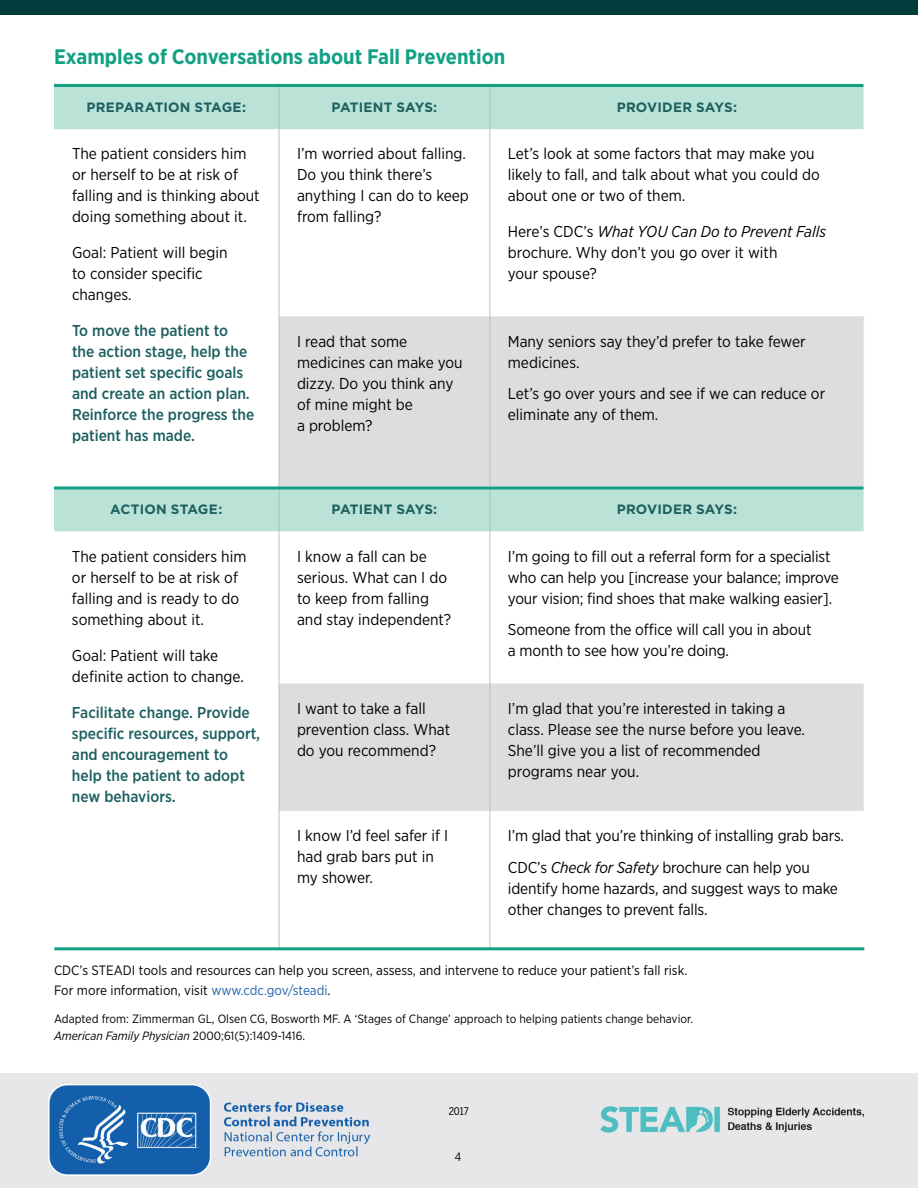
<style>
.page{position:relative;width:918px;height:1188px;background:#fff}
.page>*{position:absolute;margin:0;border:0;box-sizing:border-box;transform-origin:0 0}
.t1{font:700 21px "Gotham Narrow";color:#13a085}
.t2{font:15.75px/21px "Gotham Narrow";color:#000}
.t3{font:500 15.75px/21px "Gotham Narrow";color:#1d5f60}
.t4{font:13.5px "Gotham Narrow";color:#000}
.t5{font:700 13.5px "Gotham";letter-spacing:.005em;color:#1d5f60}
.t6{font:12px "Gotham Narrow";color:#000}
.t7{font:italic 12px "Gotham Narrow";color:#000}
.t8{font:12px "Avenir";color:#000}
.t9{font:10.5px "Helvetica";color:#000}
.t10{font:condensed 10.5px "Benton Sans";color:#000}
.s1{font-style:italic}
.s2{color:#1e64a8}
.s3{font-style:normal}
</style>
<div class="page">
<div style="left:0;top:0;width:918px;height:15px;background:#003c3c"></div>
<svg style="left:54px;top:84px;width:810px;height:447px"></svg>
<svg style="left:280px;top:316px;width:584px;height:495px;fill:#dcddde"></svg>
<hr style="left:279px;top:84px;width:1px;height:45px;background:#9ac7b9">
<hr style="left:490px;top:84px;width:1px;height:45px;background:#9ac7b9">
<hr style="left:279px;top:487px;width:1px;height:44px;background:#9ac7b9">
<hr style="left:490px;top:487px;width:1px;height:44px;background:#9ac7b9">
<hr style="left:279px;top:129px;width:1px;height:187px;background:#bcbec0">
<hr style="left:490px;top:129px;width:1px;height:187px;background:#bcbec0">
<hr style="left:279px;top:316px;width:1px;height:171px;background:#bcbec0">
<hr style="left:490px;top:316px;width:1px;height:171px;background:#bcbec0">
<hr style="left:279px;top:531px;width:1px;height:152px;background:#bcbec0">
<hr style="left:490px;top:531px;width:1px;height:152px;background:#bcbec0">
<hr style="left:279px;top:683px;width:1px;height:128px;background:#bcbec0">
<hr style="left:490px;top:683px;width:1px;height:128px;background:#bcbec0">
<hr style="left:279px;top:811px;width:1px;height:138px;background:#bcbec0">
<hr style="left:490px;top:811px;width:1px;height:138px;background:#bcbec0">
<hr style="left:863px;top:316px;width:1px;height:171px;background:#e6e7e8">
<hr style="left:54px;top:84px;width:809px;height:3px;background:#13a085">
<hr style="left:54px;top:947px;width:810px;height:3px;background:#13a085">
<hr style="left:54px;top:487px;width:809px;height:3px;background:#13a085">
<img style="left:0;top:1074px;width:918px;height:113px">
<h1 class="t1" style="left:54px;top:44px;width:453px">Examples of Conversations about Fall Prevention</h1>
<p class="t5" style="left:87px;top:98px;width:161px">PREPARATION STAGE:</p>
<p class="t2" style="left:72px;top:143px;width:189px">The patient considers him or herself to be at risk of falling and is thinking about doing something about it.</p>
<p class="t2" style="left:72px;top:242px;width:157px">Goal: Patient will begin to consider specific changes.</p>
<p class="t3" style="left:72px;top:320px;width:184px">To move the patient to the action stage, help the patient set specific goals and create an action plan.<br>Reinforce the progress the patient has made.</p>
<p class="t5" style="left:617px;top:98px;width:122px">PROVIDER SAYS:</p>
<p class="t2" style="left:508px;top:143px;width:313px">Let’s look at some factors that may make you likely to fall, and talk about what you could do about one or two of them.</p>
<p class="t2" style="left:508px;top:221px;width:320px">Here’s CDC’s <span class="s1">What YOU Can Do to Prevent Falls </span>brochure. Why don’t you go over it with<br>your spouse?</p>
<p class="t5" style="left:332px;top:98px;width:107px">PATIENT SAYS:</p>
<p class="t2" style="left:297px;top:143px;width:173px">I’m worried about falling.<br>Do you think there’s anything I can do to keep from falling?</p>
<p class="t2" style="left:508px;top:331px;width:299px">Many seniors say they’d prefer to take fewer medicines.</p>
<p class="t2" style="left:508px;top:383px;width:319px">Let’s go over yours and see if we can reduce or eliminate any of them.</p>
<p class="t2" style="left:297px;top:331px;width:167px">I read that some medicines can make you dizzy. Do you think any of mine might be<br>a problem?</p>
<p class="t5" style="left:110px;top:501px;width:114px">ACTION STAGE:</p>
<p class="t2" style="left:72px;top:546px;width:176px">The patient considers him or herself to be at risk of falling and is ready to do something about it.</p>
<p class="t2" style="left:72px;top:645px;width:173px">Goal: Patient will take definite action to change.</p>
<p class="t3" style="left:72px;top:702px;width:190px">Facilitate change. Provide specific resources, support, and encouragement to help the patient to adopt new behaviors.</p>
<p class="t5" style="left:332px;top:501px;width:107px">PATIENT SAYS:</p>
<p class="t2" style="left:297px;top:545px;width:156px">I know a fall can be serious. What can I do to keep from falling and stay independent?</p>
<p class="t2" style="left:297px;top:698px;width:155px">I want to take a fall prevention class. What do you recommend?</p>
<p class="t2" style="left:297px;top:825px;width:153px">I know I’d feel safer if I had grab bars put in my shower.</p>
<p class="t5" style="left:617px;top:501px;width:122px">PROVIDER SAYS:</p>
<p class="t2" style="left:508px;top:545px;width:333px">I’m going to fill out a referral form for a specialist who can help you [increase your balance; improve your vision; find shoes that make walking easier].</p>
<p class="t2" style="left:508px;top:619px;width:305px">Someone from the office will call you in about a month to see how you’re doing.</p>
<p class="t2" style="left:508px;top:698px;width:299px">I’m glad that you’re interested in taking a class. Please see the nurse before you leave.<br>She’ll give you a list of recommended programs near you.</p>
<p class="t2" style="left:508px;top:825px;width:338px">I’m glad that you’re thinking of installing grab bars.</p>
<p class="t2" style="left:508px;top:857px;width:332px">CDC’s <span class="s1">Check for Safety</span> brochure can help you identify home hazards, and suggest ways to make other changes to prevent falls.</p>
<p class="t4" style="left:54px;top:962px;width:635px">CDC’s STEADI tools and resources can help you screen, assess, and intervene to reduce your patient’s fall risk.</p>
<p class="t4" style="left:54px;top:982px;width:278px">For more information, visit <span class="s2">www.cdc.gov/steadi</span>.</p>
<p class="t6" style="left:54px;top:1012px;width:641px">Adapted from: Zimmerman GL, Olsen CG, Bosworth MF. A ‘Stages of Change’ approach to helping patients change behavior.</p>
<p class="t7" style="left:54px;top:1028px;width:253px">American Family Physician <span class="s3">2000;61(5):1409-1416.</span></p>
<p class="t10" style="left:449px;top:1105px;width:22px">2017</p>
<p class="t8" style="left:455px;top:1150px;width:8px">4</p>
<p class="t9" style="left:445px;top:1152px;width:26px">2017</p>
</div>
